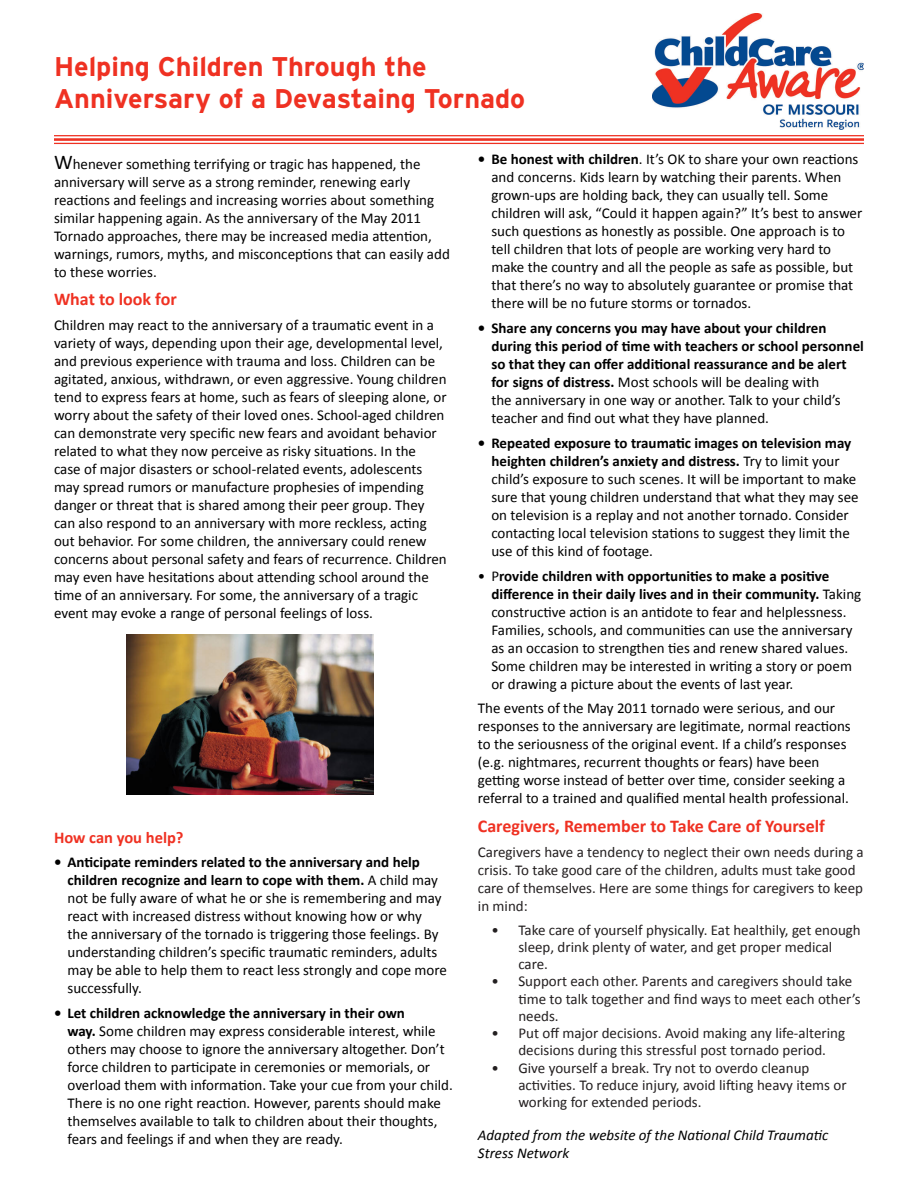
<style>
.page{position:relative;width:918px;height:1188px;background:#fff}
.page>*{position:absolute;margin:0;border:0;box-sizing:border-box;transform-origin:0 0}
.t1{font:700 27px/32.4px "Interstate";color:#ef3122}
.t2{font:700 18px "Calibri";color:#ef3122}
.t3{font:700 16.5px "Calibri";color:#ef3122}
.Body_Text_Indent_2{font:15px/18px "Calibri";color:#000}
.t4{font:15px/17.2px "Calibri";color:#231f20}
.t5{font:700 15px/18px "Calibri";color:#000}
.t6{font:italic 15px/18px "Calibri";color:#000}
.s1{font-size:21px}
.s2{font-weight:700}
.s3{font-weight:400}
</style>
<div class="page">
<hr style="left:54px;top:135px;width:810px;height:1px;background:#ef3122">
<hr style="left:54px;top:138px;width:810px;height:3px;background:#ef3122">
<hr style="left:54px;top:143px;width:810px;height:1px;background:#ef3122">
<img style="left:652px;top:14px;width:212px;height:116px">
<img style="left:126px;top:635px;width:247px;height:159px">
<p class="t1" style="left:54px;top:50px;width:473px">Helping Children Through the<br>Anniversary of a Devastaing Tornado</p>
<p class="Body_Text_Indent_2" style="left:54px;top:155px;width:397px"><span class="s1">W</span>henever something terrifying or tragic has happened, the anniversary will serve as a strong reminder, renewing early reactions and feelings and increasing worries about something similar happening again. As the anniversary of the May 2011<br>Tornado approaches, there may be increased media attention, warnings, rumors, myths, and misconceptions that can easily add to these worries.</p>
<p class="t2" style="left:54px;top:288px;width:124px">What to look for</p>
<p class="Body_Text_Indent_2" style="left:54px;top:316px;width:394px">Children may react to the anniversary of a traumatic event in a variety of ways, depending upon their age, developmental level, and previous experience with trauma and loss. Children can be agitated, anxious, withdrawn, or even aggressive. Young children tend to express fears at home, such as fears of sleeping alone, or worry about the safety of their loved ones. School-aged children can demonstrate very specific new fears and avoidant behavior related to what they now perceive as risky situations. In the<br>case of major disasters or school-related events, adolescents may spread rumors or manufacture prophesies of impending danger or threat that is shared among their peer group. They can also respond to an anniversary with more reckless, acting out behavior. For some children, the anniversary could renew concerns about personal safety and fears of recurrence. Children may even have hesitations about attending school around the time of an anniversary. For some, the anniversary of a tragic event may evoke a range of personal feelings of loss.</p>
<p class="t3" style="left:54px;top:827px;width:131px">How can you help?</p>
<p class="Body_Text_Indent_2" style="left:68px;top:853px;width:381px;text-indent:-14px"><span class="s2">• Anticipate reminders related to the anniversary and help children recognize and learn to cope with them.</span> A child may not be fully aware of what he or she is remembering and may react with increased distress without knowing how or why<br>the anniversary of the tornado is triggering those feelings. By understanding children’s specific traumatic reminders, adults may be able to help them to react less strongly and cope more successfully.</p>
<p class="Body_Text_Indent_2" style="left:68px;top:1004px;width:387px;text-indent:-14px"><span class="s2">• Let children acknowledge the anniversary in their own<br>way.</span> Some children may express considerable interest, while others may choose to ignore the anniversary altogether. Don’t force children to participate in ceremonies or memorials, or overload them with information. Take your cue from your child.<br>There is no one right reaction. However, parents should make themselves available to talk to children about their thoughts, fears and feelings if and when they are ready.</p>
<p class="Body_Text_Indent_2" style="left:491px;top:151px;width:372px;text-indent:-14px"><span class="s2">• Be honest with children</span>. It’s OK to share your own reactions and concerns. Kids learn by watching their parents. When grown-ups are holding back, they can usually tell. Some children will ask, “Could it happen again?” It’s best to answer such questions as honestly as possible. One approach is to tell children that lots of people are working very hard to make the country and all the people as safe as possible, but that there’s no way to absolutely guarantee or promise that there will be no future storms or tornados.</p>
<p class="t5" style="left:491px;top:319px;width:374px;text-indent:-14px">• Share any concerns you may have about your children during this period of time with teachers or school personnel so that they can offer additional reassurance and be alert for signs of distress. <span class="s3">Most schools will be dealing with<br>the anniversary in one way or another. Talk to your child’s teacher and find out what they have planned.</span></p>
<p class="Body_Text_Indent_2" style="left:491px;top:434px;width:369px;text-indent:-14px"><span class="s2">• Repeated exposure to traumatic images on television may heighten children’s anxiety and distress.</span> Try to limit your child’s exposure to such scenes. It will be important to make sure that young children understand that what they may see on television is a replay and not another tornado. Consider contacting local television stations to suggest they limit the use of this kind of footage.</p>
<p class="Body_Text_Indent_2" style="left:491px;top:567px;width:371px;text-indent:-14px">• P<span class="s2">rovide children with opportunities to make a positive difference in their daily lives and in their community.</span> Taking constructive action is an antidote to fear and helplessness.<br>Families, schools, and communities can use the anniversary as an occasion to strengthen ties and renew shared values.<br>Some children may be interested in writing a story or poem or drawing a picture about the events of last year.</p>
<p class="Body_Text_Indent_2" style="left:478px;top:700px;width:374px">The events of the May 2011 tornado were serious, and our responses to the anniversary are legitimate, normal reactions to the seriousness of the original event. If a child’s responses (e.g. nightmares, recurrent thoughts or fears) have been getting worse instead of better over time, consider seeking a referral to a trained and qualified mental health professional.</p>
<p class="t2" style="left:478px;top:814px;width:349px">Caregivers, Remember to Take Care of Yourself</p>
<p class="t4" style="left:478px;top:843px;width:387px;line-height:18px">Caregivers have a tendency to neglect their own needs during a crisis. To take good care of the children, adults must take good care of themselves. Here are some things for caregivers to keep in mind:</p>
<p class="t4" style="left:518px;top:921px;width:344px;text-indent:-27px">• Take care of yourself physically. Eat healthily, get enough sleep, drink plenty of water, and get proper medical care.</p>
<p class="t4" style="left:518px;top:973px;width:344px;text-indent:-27px">• Support each other. Parents and caregivers should take time to talk together and find ways to meet each other’s needs.</p>
<p class="t4" style="left:491px;top:1024px;width:355px;text-align:center">• Put off major decisions. Avoid making any life-altering decisions during this stressful post tornado period.</p>
<p class="t4" style="left:518px;top:1059px;width:330px;text-indent:-27px">• Give yourself a break. Try not to overdo cleanup activities. To reduce injury, avoid lifting heavy items or working for extended periods.</p>
<p class="t6" style="left:478px;top:1125px;width:352px">Adapted from the website of the National Child Traumatic<br>Stress Network</p>
</div>
